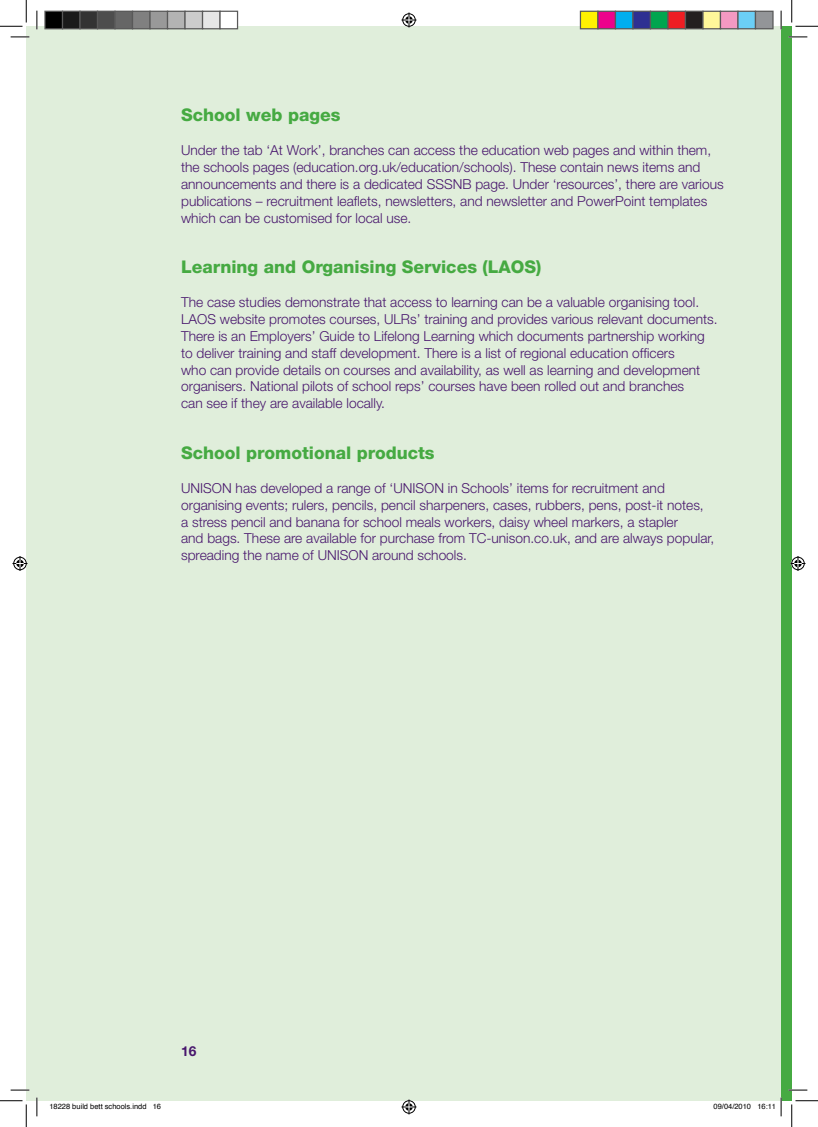
<style>
.page{position:relative;width:818px;height:1127px;background:#fff}
.page>*{position:absolute;margin:0;border:0;box-sizing:border-box;transform-origin:0 0}
.t1{font:800 17.5px "Helvetica Neue";color:#46aa42}
.t2{font:300 13.75px/16.9px "Helvetica Neue";color:#48166d}
.t3{font:700 13.75px "Helvetica Neue";color:#48166d}
.t4{font:7.5px "Helvetica";color:#000}
</style>
<div class="page">
<div style="left:26px;top:26px;width:755px;height:1074px;background:#e0eedb"></div>
<div style="left:781px;top:26px;width:11px;height:1074px;background:#46aa42"></div>
<svg style="left:11px;top:36px;width:18px;height:2px"></svg>
<svg style="left:788px;top:36px;width:19px;height:2px"></svg>
<svg style="left:11px;top:1089px;width:18px;height:1px"></svg>
<svg style="left:788px;top:1089px;width:19px;height:1px"></svg>
<svg style="left:36px;top:11px;width:2px;height:18px"></svg>
<svg style="left:36px;top:1097px;width:2px;height:18px"></svg>
<svg style="left:780px;top:11px;width:2px;height:18px"></svg>
<svg style="left:0;top:0;width:27px;height:27px"></svg>
<svg style="left:0;top:1100px;width:27px;height:26px"></svg>
<svg style="left:791px;top:0;width:27px;height:27px"></svg>
<svg style="left:791px;top:1100px;width:27px;height:26px"></svg>
<svg style="left:401px;top:13px;width:15px;height:15px"></svg>
<svg style="left:401px;top:1099px;width:15px;height:15px"></svg>
<svg style="left:13px;top:556px;width:15px;height:15px"></svg>
<svg style="left:790px;top:556px;width:15px;height:15px"></svg>
<div style="left:45px;top:11px;width:18px;height:18px;background:#000"></div>
<div style="left:44px;top:11px;width:19px;height:18px;border:1px solid #595959"></div>
<div style="left:63px;top:11px;width:17px;height:18px;background:#1a1a1a"></div>
<div style="left:62px;top:11px;width:19px;height:18px;border:1px solid #595959"></div>
<div style="left:80px;top:11px;width:18px;height:18px;background:#333"></div>
<div style="left:79px;top:11px;width:19px;height:18px;border:1px solid #595959"></div>
<div style="left:98px;top:11px;width:17px;height:18px;background:#4d4d4d"></div>
<div style="left:97px;top:11px;width:19px;height:18px;border:1px solid #595959"></div>
<div style="left:115px;top:11px;width:18px;height:18px;background:#666"></div>
<div style="left:114px;top:11px;width:19px;height:18px;border:1px solid #595959"></div>
<div style="left:133px;top:11px;width:17px;height:18px;background:#808080"></div>
<div style="left:132px;top:11px;width:19px;height:18px;border:1px solid #595959"></div>
<div style="left:150px;top:11px;width:18px;height:18px;background:#999"></div>
<div style="left:149px;top:11px;width:19px;height:18px;border:1px solid #595959"></div>
<div style="left:168px;top:11px;width:17px;height:18px;background:#b3b3b3"></div>
<div style="left:167px;top:11px;width:19px;height:18px;border:1px solid #595959"></div>
<div style="left:185px;top:11px;width:18px;height:18px;background:#ccc"></div>
<div style="left:184px;top:11px;width:19px;height:18px;border:1px solid #595959"></div>
<div style="left:203px;top:11px;width:17px;height:18px;background:#e6e6e6"></div>
<div style="left:202px;top:11px;width:19px;height:18px;border:1px solid #595959"></div>
<div style="left:220px;top:11px;width:18px;height:18px;background:#fff"></div>
<div style="left:219px;top:11px;width:19px;height:18px;border:1px solid #595959"></div>
<div style="left:580px;top:11px;width:18px;height:18px;background:#fff101"></div>
<div style="left:580px;top:11px;width:18px;height:18px;border:1px solid #595959"></div>
<div style="left:598px;top:11px;width:17px;height:18px;background:#ed028c"></div>
<div style="left:597px;top:11px;width:19px;height:18px;border:1px solid #595959"></div>
<div style="left:615px;top:11px;width:18px;height:18px;background:#00aeef"></div>
<div style="left:615px;top:11px;width:18px;height:18px;border:1px solid #595959"></div>
<div style="left:633px;top:11px;width:17px;height:18px;background:#2e3092"></div>
<div style="left:632px;top:11px;width:19px;height:18px;border:1px solid #595959"></div>
<div style="left:650px;top:11px;width:18px;height:18px;background:#00a54f"></div>
<div style="left:650px;top:11px;width:18px;height:18px;border:1px solid #595959"></div>
<div style="left:668px;top:11px;width:17px;height:18px;background:#ee1d23"></div>
<div style="left:667px;top:11px;width:19px;height:18px;border:1px solid #595959"></div>
<div style="left:685px;top:11px;width:18px;height:18px;background:#231f20"></div>
<div style="left:685px;top:11px;width:18px;height:18px;border:1px solid #595959"></div>
<div style="left:703px;top:11px;width:17px;height:18px;background:#fff79a"></div>
<div style="left:702px;top:11px;width:19px;height:18px;border:1px solid #595959"></div>
<div style="left:720px;top:11px;width:18px;height:18px;background:#f499c2"></div>
<div style="left:720px;top:11px;width:18px;height:18px;border:1px solid #595959"></div>
<div style="left:738px;top:11px;width:17px;height:18px;background:#6bcff6"></div>
<div style="left:737px;top:11px;width:19px;height:18px;border:1px solid #595959"></div>
<div style="left:755px;top:11px;width:18px;height:18px;background:#939598"></div>
<div style="left:755px;top:11px;width:18px;height:18px;border:1px solid #595959"></div>
<svg style="left:757px;top:1097px;width:25px;height:18px"></svg>
<p class="t1" style="left:181px;top:105px;width:161px">School web pages</p>
<p class="t2" style="left:181px;top:141px;width:544px">Under the tab ‘At Work’, branches can access the education web pages and within them, the schools pages (education.org.uk/education/schools). These contain news items and announcements and there is a dedicated SSSNB page. Under ‘resources’, there are various publications – recruitment leaflets, newsletters, and newsletter and PowerPoint templates which can be customised for local use.</p>
<p class="t1" style="left:181px;top:256px;width:362px">Learning and Organising Services (LAOS)</p>
<p class="t2" style="left:181px;top:293px;width:538px">The case studies demonstrate that access to learning can be a valuable organising tool.<br>LAOS website promotes courses, ULRs’ training and provides various relevant documents.<br>There is an Employers’ Guide to Lifelong Learning which documents partnership working to deliver training and staff development. There is a list of regional education officers<br>who can provide details on courses and availability, as well as learning and development organisers. National pilots of school reps’ courses have been rolled out and branches<br>can see if they are available locally.</p>
<p class="t1" style="left:181px;top:442px;width:255px">School promotional products</p>
<p class="t2" style="left:181px;top:479px;width:535px">UNISON has developed a range of ‘UNISON in Schools’ items for recruitment and organising events; rulers, pencils, pencil sharpeners, cases, rubbers, pens, post-it notes,<br>a stress pencil and banana for school meals workers, daisy wheel markers, a stapler<br>and bags. These are available for purchase from TC-unison.co.uk, and are always popular, spreading the name of UNISON around schools.</p>
<p class="t3" style="left:181px;top:1042px;width:17px">16</p>
<p class="t4" style="left:49px;top:1100px;width:113px">18228 build bett schools.indd 16</p>
<p class="t4" style="left:713px;top:1100px;width:64px">09/04/2010 16:11</p>
</div>
